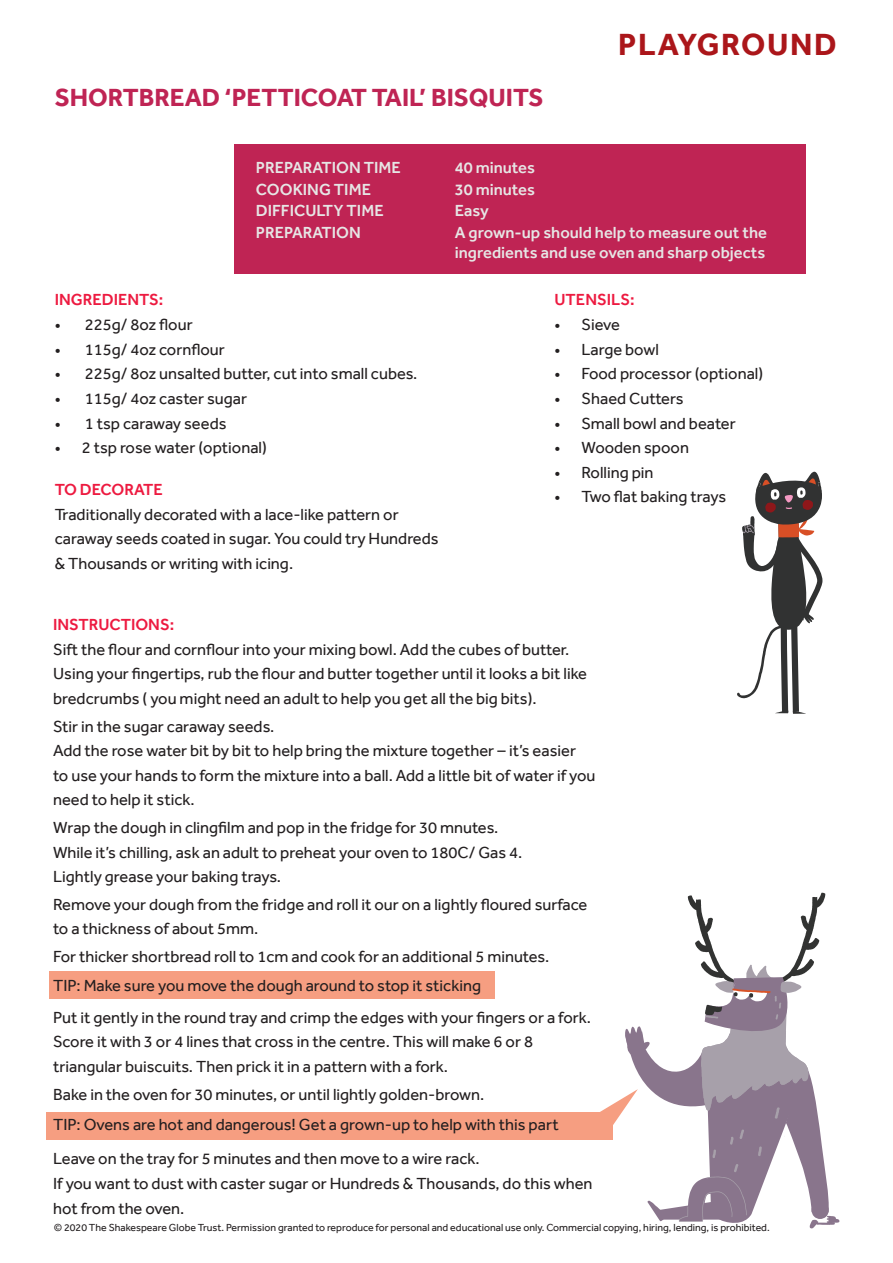
<style>
.page{position:relative;width:893px;height:1263px;background:#fff}
.page>*{position:absolute;margin:0;border:0;box-sizing:border-box;transform-origin:0 0}
.t1{font:700 31.5px "Effra";letter-spacing:.05em;color:#ab161a}
.t2{font:700 25.5px "Effra";color:#bf2454}
.t3{font:16.5px/24.6px "Effra";color:#231f20}
.t4{font:500 16.5px/19.8px "Effra";color:#e6e6e5}
.t5{font:500 16.5px "Effra";color:#ed1a40}
.t6{font:10.5px "Effra";color:#231f20}
</style>
<div class="page">
<div style="left:49px;top:971px;width:446px;height:28px;background:#f69e81"></div>
<div style="left:234px;top:145px;width:572px;height:129px;background:#bf2454"></div>
<div style="left:46px;top:1112px;width:566px;height:28px;background:#f69e81"></div>
<svg style="left:737px;top:472px;width:86px;height:242px"></svg>
<svg style="left:600px;top:893px;width:239px;height:336px"></svg>
<p class="t2" style="left:55px;top:82px;width:490px">SHORTBREAD ‘PETTICOAT TAIL’ BISQUITS</p>
<p class="t1" style="left:618px;top:26px;width:220px">PLAYGROUND</p>
<p class="t4" style="left:256px;top:158px;width:147px">PREPARATION TIME</p>
<p class="t4" style="left:256px;top:179px;width:117px">COOKING TIME</p>
<p class="t4" style="left:256px;top:201px;width:129px">DIFFICULTY TIME</p>
<p class="t4" style="left:256px;top:222px;width:107px">PREPARATION</p>
<p class="t5" style="left:55px;top:290px;width:110px">INGREDIENTS:</p>
<p class="t3" style="left:55px;top:312px;width:139px">• 225g/ 8oz flour</p>
<p class="t3" style="left:55px;top:337px;width:172px">• 115g/ 4oz cornflour</p>
<p class="t3" style="left:55px;top:361px;width:364px">• 225g/ 8oz unsalted butter, cut into small cubes.</p>
<p class="t3" style="left:55px;top:386px;width:194px">• 115g/ 4oz caster sugar</p>
<p class="t3" style="left:55px;top:410px;width:173px">• 1 tsp caraway seeds</p>
<p class="t3" style="left:55px;top:435px;width:214px">• 2 tsp rose water (optional)</p>
<p class="t5" style="left:55px;top:480px;width:110px">TO DECORATE</p>
<p class="t3" style="left:55px;top:502px;width:385px">Traditionally decorated with a lace-like pattern or caraway seeds coated in sugar. You could try Hundreds &amp; Thousands or writing with icing.</p>
<p class="t4" style="left:455px;top:158px;width:82px">40 minutes</p>
<p class="t4" style="left:455px;top:179px;width:82px">30 minutes</p>
<p class="t4" style="left:455px;top:201px;width:36px">Easy</p>
<p class="t4" style="left:455px;top:222px;width:314px">A grown-up should help to measure out the ingredients and use oven and sharp objects</p>
<p class="t5" style="left:554px;top:290px;width:82px">UTENSILS:</p>
<p class="t3" style="left:554px;top:312px;width:67px">• Sieve</p>
<p class="t3" style="left:554px;top:337px;width:106px">• Large bowl</p>
<p class="t3" style="left:554px;top:361px;width:210px">• Food processor (optional)</p>
<p class="t3" style="left:554px;top:386px;width:130px">• Shaed Cutters</p>
<p class="t3" style="left:554px;top:410px;width:183px">• Small bowl and beater</p>
<p class="t3" style="left:554px;top:435px;width:136px">• Wooden spoon</p>
<p class="t3" style="left:554px;top:460px;width:101px">• Rolling pin</p>
<p class="t3" style="left:554px;top:484px;width:173px">• Two flat baking trays</p>
<p class="t5" style="left:53px;top:615px;width:123px">INSTRUCTIONS:</p>
<p class="t3" style="left:53px;top:637px;width:535px">Sift the flour and cornflour into your mixing bowl. Add the cubes of butter.<br>Using your fingertips, rub the flour and butter together until it looks a bit like bredcrumbs ( you might need an adult to help you get all the big bits).</p>
<p class="t3" style="left:53px;top:714px;width:223px">Stir in the sugar caraway seeds.</p>
<p class="t3" style="left:53px;top:738px;width:544px">Add the rose water bit by bit to help bring the mixture together – it’s easier<br>to use your hands to form the mixture into a ball. Add a little bit of water if you need to help it stick.</p>
<p class="t3" style="left:53px;top:815px;width:447px">Wrap the dough in clingfilm and pop in the fridge for 30 mnutes.</p>
<p class="t3" style="left:53px;top:840px;width:471px">While it’s chilling, ask an adult to preheat your oven to 180C/ Gas 4.</p>
<p class="t3" style="left:53px;top:864px;width:229px">Lightly grease your baking trays.</p>
<p class="t3" style="left:53px;top:892px;width:536px">Remove your dough from the fridge and roll it our on a lightly floured surface to a thickness of about 5mm.</p>
<p class="t3" style="left:53px;top:944px;width:498px">For thicker shortbread roll to 1cm and cook for an additional 5 minutes.</p>
<p class="t3" style="left:53px;top:973px;width:429px">TIP: Make sure you move the dough around to stop it sticking</p>
<p class="t3" style="left:53px;top:1005px;width:539px">Put it gently in the round tray and crimp the edges with your fingers or a fork.</p>
<p class="t3" style="left:53px;top:1029px;width:481px">Score it with 3 or 4 lines that cross in the centre. This will make 6 or 8 triangular buiscuits. Then prick it in a pattern with a fork.</p>
<p class="t3" style="left:53px;top:1081px;width:433px">Bake in the oven for 30 minutes, or until lightly golden-brown.</p>
<p class="t3" style="left:53px;top:1112px;width:507px">TIP: Ovens are hot and dangerous! Get a grown-up to help with this part</p>
<p class="t3" style="left:53px;top:1146px;width:428px">Leave on the tray for 5 minutes and then move to a wire rack.</p>
<p class="t3" style="left:53px;top:1171px;width:541px">If you want to dust with caster sugar or Hundreds &amp; Thousands, do this when hot from the oven.</p>
<p class="t6" style="left:54px;top:1221px;width:717px">© 2020 The Shakespeare Globe Trust. Permission granted to reproduce for personal and educational use only. Commercial copying, hiring, lending, is prohibited.</p>
</div>
